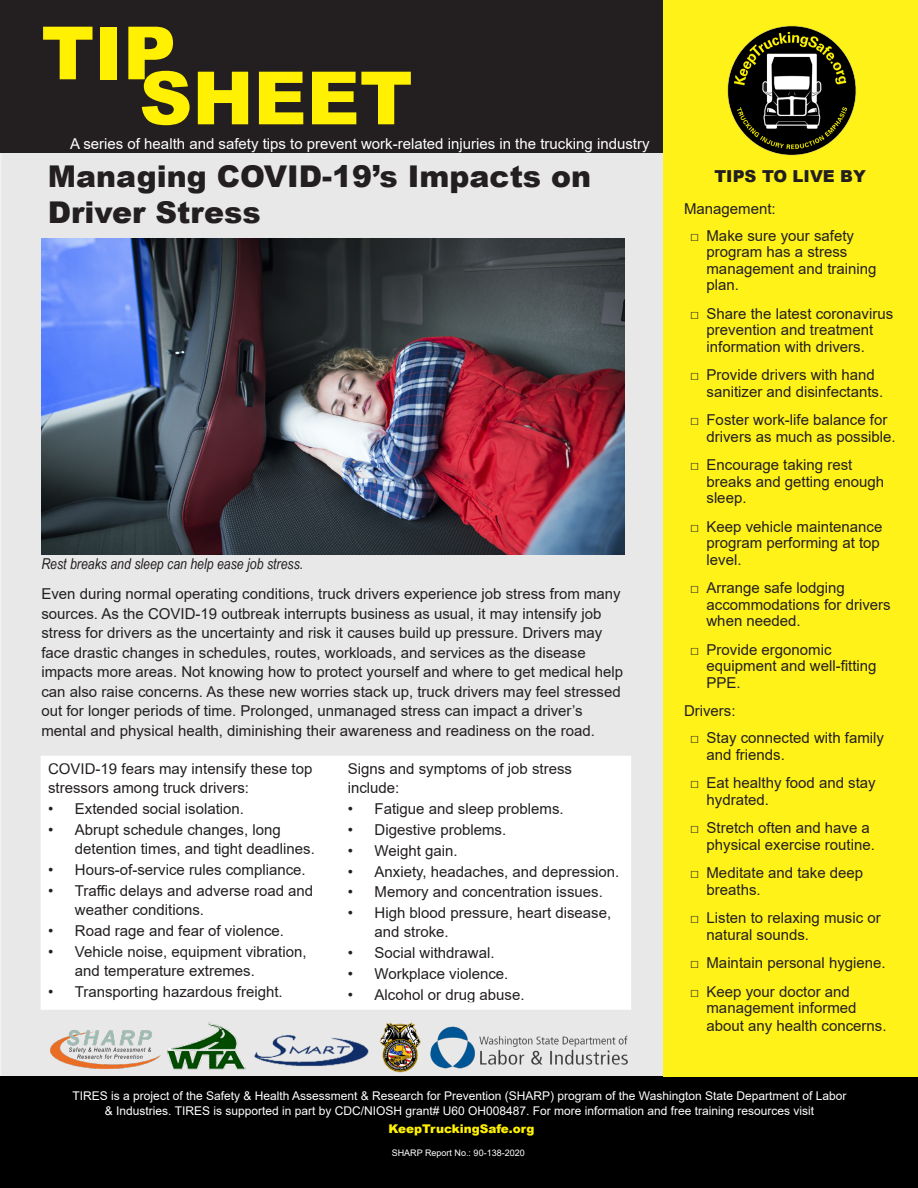
<style>
.page{position:relative;width:918px;height:1188px;background:#fff}
.page>*{position:absolute;margin:0;border:0;box-sizing:border-box;transform-origin:0 0}
.t1{font:900 73.5px "Arial";color:#fff101}
.t2{font:900 30px "Arial";color:#231f20}
.t3{font:900 16.5px "Arial";color:#231f20}
.t4{font:15px/16.5px "Arial";color:#231f20}
.t5{font:15px "Arial";color:#fff}
.t6{font:italic 15px "Arial Narrow";color:#231f20}
.t7{font:12px/14.4px "Arial";color:#fff;text-align:center}
.t8{font:900 12px "Arial";color:#fff101}
.t9{font:9px "Arial";color:#fff}
</style>
<div class="page">
<div style="left:1px;top:1px;width:916px;height:1186px;background:#e8e8e8"></div>
<div style="left:44px;top:759px;width:583px;height:247px;background:#fff"></div>
<div style="left:1px;top:1px;width:661px;height:151px;background:#231f20"></div>
<div style="left:0;top:0;width:663px;height:153px;border:2px solid #231f20"></div>
<div style="left:0;top:1076px;width:918px;height:112px;background:#000"></div>
<div style="left:663px;top:0;width:255px;height:1076px;background:#fff219"></div>
<img style="left:41px;top:238px;width:583px;height:317px">
<img style="left:50px;top:1022px;width:578px;height:51px">
<img style="left:727px;top:25px;width:129px;height:131px">
<div style="left:41px;top:756px;width:590px;height:254px;border:8px solid #fff"></div>
<h1 class="t1" style="left:41px;top:0;width:136px">TIP</h1>
<h1 class="t1" style="left:139px;top:45px;width:275px">SHEET</h1>
<p class="t5" style="left:70px;top:134px;width:581px">A series of health and safety tips to prevent work-related injuries in the trucking industry</p>
<h2 class="t2" style="left:48px;top:155px;width:545px">Managing COVID-19’s Impacts on</h2>
<h2 class="t2" style="left:48px;top:191px;width:214px">Driver Stress</h2>
<p class="t6" style="left:41px;top:553px;width:263px">Rest breaks and sleep can help ease job stress.</p>
<p class="t4" style="left:41px;top:584px;width:583px;line-height:19.5px">Even during normal operating conditions, truck drivers experience job stress from many sources. As the COVID-19 outbreak interrupts business as usual, it may intensify job stress for drivers as the uncertainty and risk it causes build up pressure. Drivers may face drastic changes in schedules, routes, workloads, and services as the disease impacts more areas. Not knowing how to protect yourself and where to get medical help can also raise concerns. As these new worries stack up, truck drivers may feel stressed out for longer periods of time. Prolonged, unmanaged stress can impact a driver’s mental and physical health, diminishing their awareness and readiness on the road.</p>
<p class="t4" style="left:48px;top:759px;width:266px;line-height:19.4px">COVID-19 fears may intensify these top stressors among truck drivers:</p>
<p class="t4" style="left:48px;top:801px;width:197px">• Extended social isolation.</p>
<p class="t4" style="left:75px;top:820px;width:242px;line-height:19.4px;text-indent:-27px">• Abrupt schedule changes, long detention times, and tight deadlines.</p>
<p class="t4" style="left:48px;top:861px;width:259px">• Hours-of-service rules compliance.</p>
<p class="t4" style="left:75px;top:881px;width:240px;line-height:19.4px;text-indent:-27px">• Traffic delays and adverse road and weather conditions.</p>
<p class="t4" style="left:48px;top:922px;width:237px">• Road rage and fear of violence.</p>
<p class="t4" style="left:75px;top:942px;width:233px;line-height:19.4px;text-indent:-27px">• Vehicle noise, equipment vibration, and temperature extremes.</p>
<p class="t4" style="left:48px;top:983px;width:236px">• Transporting hazardous freight.</p>
<p class="t4" style="left:348px;top:759px;width:226px;line-height:19.4px">Signs and symptoms of job stress include:</p>
<p class="t4" style="left:348px;top:801px;width:217px">• Fatigue and sleep problems.</p>
<p class="t4" style="left:348px;top:821px;width:160px">• Digestive problems.</p>
<p class="t4" style="left:348px;top:842px;width:111px">• Weight gain.</p>
<p class="t4" style="left:348px;top:863px;width:273px">• Anxiety, headaches, and depression.</p>
<p class="t4" style="left:348px;top:884px;width:257px">• Memory and concentration issues.</p>
<p class="t4" style="left:375px;top:903px;width:238px;line-height:19.4px;text-indent:-27px">• High blood pressure, heart disease, and stroke.</p>
<p class="t4" style="left:348px;top:945px;width:148px">• Social withdrawal.</p>
<p class="t4" style="left:348px;top:965px;width:162px">• Workplace violence.</p>
<p class="t4" style="left:348px;top:986px;width:178px">• Alcohol or drug abuse.</p>
<h3 class="t3" style="left:714px;top:164px;width:153px">TIPS TO LIVE BY</h3>
<p class="t4" style="left:684px;top:200px;width:93px">Management:</p>
<p class="t4" style="left:706px;top:227px;width:172px;text-indent:-16px">□ Make sure your safety program has a stress management and training plan.</p>
<p class="t4" style="left:706px;top:305px;width:188px;text-indent:-16px">□ Share the latest coronavirus prevention and treatment information with drivers.</p>
<p class="t4" style="left:706px;top:367px;width:178px;text-indent:-16px">□ Provide drivers with hand sanitizer and disinfectants.</p>
<p class="t4" style="left:706px;top:412px;width:191px;text-indent:-16px">□ Foster work-life balance for drivers as much as possible.</p>
<p class="t4" style="left:706px;top:457px;width:179px;text-indent:-16px">□ Encourage taking rest breaks and getting enough sleep.</p>
<p class="t4" style="left:706px;top:518px;width:177px;text-indent:-16px">□ Keep vehicle maintenance program performing at top level.</p>
<p class="t4" style="left:706px;top:580px;width:186px;text-indent:-16px">□ Arrange safe lodging accommodations for drivers when needed.</p>
<p class="t4" style="left:706px;top:641px;width:172px;text-indent:-16px">□ Provide ergonomic equipment and well-fitting<br>PPE.</p>
<p class="t4" style="left:684px;top:703px;width:53px">Drivers:</p>
<p class="t4" style="left:706px;top:730px;width:179px;text-indent:-16px">□ Stay connected with family and friends.</p>
<p class="t4" style="left:706px;top:775px;width:171px;text-indent:-16px">□ Eat healthy food and stay hydrated.</p>
<p class="t4" style="left:706px;top:820px;width:170px;text-indent:-16px">□ Stretch often and have a physical exercise routine.</p>
<p class="t4" style="left:706px;top:865px;width:158px;text-indent:-16px">□ Meditate and take deep breaths.</p>
<p class="t4" style="left:706px;top:910px;width:176px;text-indent:-16px">□ Listen to relaxing music or natural sounds.</p>
<p class="t4" style="left:690px;top:955px;width:197px">□ Maintain personal hygiene.</p>
<p class="t4" style="left:706px;top:983px;width:152px;text-indent:-16px">□ Keep your doctor and management informed</p>
<p class="t4" style="left:706px;top:1018px;width:182px">about any health concerns.</p>
<p class="t7" style="left:73px;top:1089px;width:775px">TIRES is a project of the Safety &amp; Health Assessment &amp; Research for Prevention (SHARP) program of the Washington State Department of Labor &amp; Industries. TIRES is supported in part by CDC/NIOSH grant# U60 OH008487. For more information and free training resources visit</p>
<p class="t8" style="left:389px;top:1120px;width:148px">KeepTruckingSafe.org</p>
<p class="t9" style="left:392px;top:1147px;width:134px">SHARP Report No.: 90-138-2020</p>
</div>
